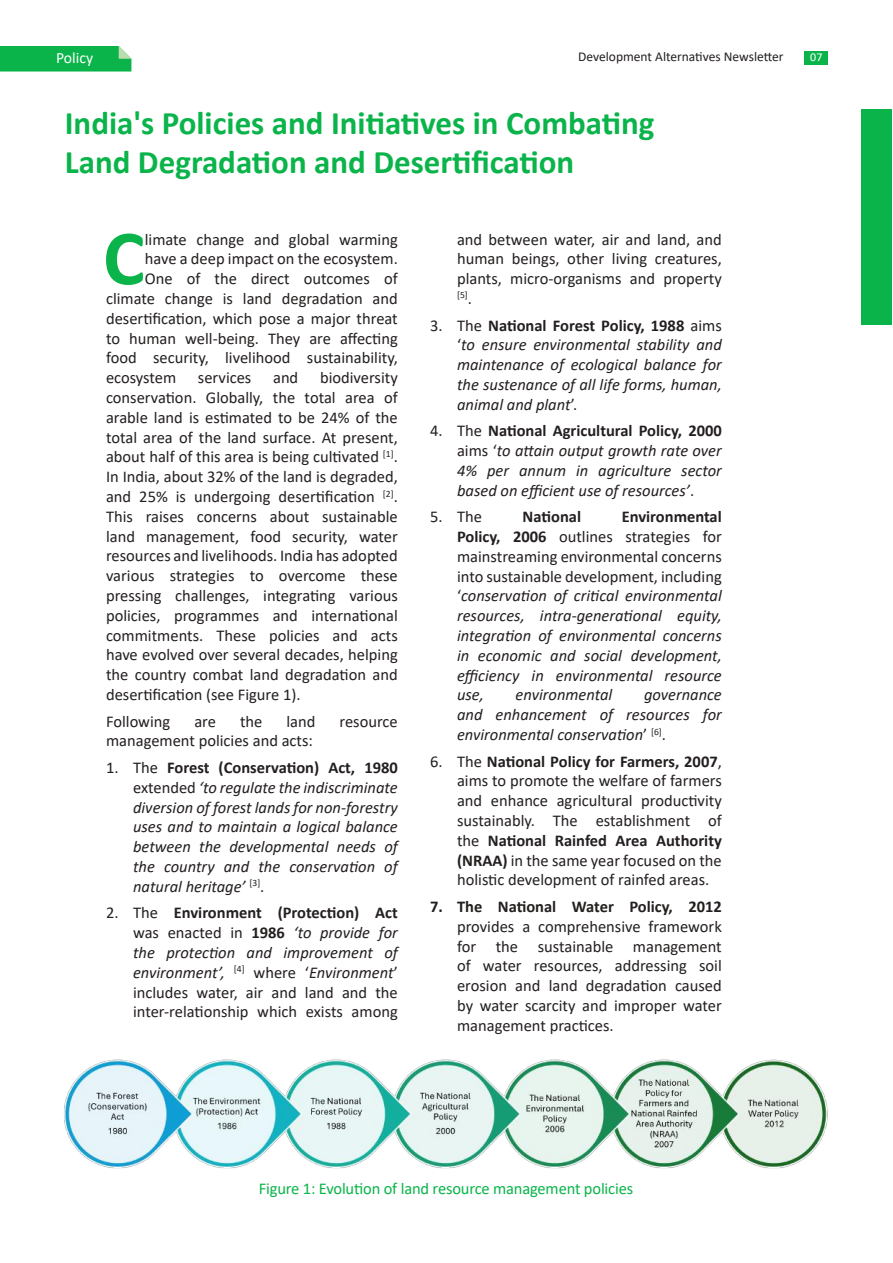
<style>
.page{position:relative;width:893px;height:1263px;background:#fff}
.page>*{position:absolute;margin:0;border:0;box-sizing:border-box;transform-origin:0 0}
.t1{font:700 78.9px "Calibri";color:#0ab44a}
.t2{font:700 33px/39.6px "Calibri";color:#0ab44a}
.t3{font:16.5px/19.8px "Calibri";color:#241f1f;text-align:justify}
.t4{font:italic 16.5px/19.8px "Calibri";color:#241f1f;text-align:justify}
.t5{font:16.5px "Calibri";letter-spacing:-.01em;color:#0ab44a}
.t6{font:700 16.5px "Calibri";color:#241f1f}
.t7{font:15.75px "Calibri";color:#fff}
.t8{font:13.5px "Calibri";color:#241f1f}
.t9{font:12px "Calibri";color:#fff}
.t10{font:9.6px "Calibri";color:#241f1f}
.s1{font-style:normal}
.s2{font-weight:700;font-style:normal}
.s3{font-weight:700}
.s4{font-style:italic}
.s5{font-size:16.5px}
</style>
<div class="page">
<svg style="left:0;top:46px;width:131px;height:26px;background:#17b753"></svg>
<div style="left:804px;top:51px;width:24px;height:14px;background:#0ab44a"></div>
<div style="left:861px;top:110px;width:31px;height:215px;background:#0ab44a"></div>
<img style="left:64px;top:1059px;width:764px;height:110px">
<p class="t7" style="left:56px;top:47px;width:39px">Policy</p>
<p class="t8" style="left:578px;top:47px;width:207px">Development Alternatives Newsletter</p>
<p class="t9" style="left:810px;top:49px;width:14px">07</p>
<h2 class="t2" style="left:65px;top:103px;width:591px">India's Policies and Initiatives in Combating<br>Land Degradation and Desertification</h2>
<h1 class="t1" style="left:103px;top:202px;width:43px">C</h1>
<p class="t3" style="left:145px;top:229px;width:255px">limate change and global warming</p>
<p class="t3" style="left:145px;top:249px;width:255px">have a deep impact on the ecosystem.</p>
<p class="t3" style="left:145px;top:268px;width:255px">One of the direct outcomes of</p>
<p class="t3" style="left:106px;top:288px;width:293px">climate change is land degradation and</p>
<p class="t3" style="left:106px;top:308px;width:293px">desertification, which pose a major threat</p>
<p class="t3" style="left:106px;top:328px;width:293px">to human well-being. They are affecting</p>
<p class="t3" style="left:106px;top:348px;width:293px">food security, livelihood sustainability,</p>
<p class="t3" style="left:106px;top:367px;width:72px">ecosystem</p>
<p class="t3" style="left:198px;top:367px;width:55px">services</p>
<p class="t3" style="left:273px;top:367px;width:27px">and</p>
<p class="t3" style="left:106px;top:367px;width:293px;text-indent:214px">biodiversity conservation. Globally, the total area of arable land is estimated to be 24% of the total area of the land surface. At present, about half of this area is being cultivated <sup>[1]</sup>.<br>In India, about 32% of the land is degraded, and 25% is undergoing desertification <sup>[2]</sup>.<br>This raises concerns about sustainable land management, food security, water resources and livelihoods. India has adopted various strategies to overcome these pressing challenges, integrating various policies, programmes and international commitments. These policies and acts have evolved over several decades, helping the country combat land degradation and desertification (see Figure 1).</p>
<p class="t3" style="left:106px;top:711px;width:66px">Following</p>
<p class="t3" style="left:194px;top:711px;width:23px">are</p>
<p class="t3" style="left:240px;top:711px;width:24px">the</p>
<p class="t3" style="left:286px;top:711px;width:31px">land</p>
<p class="t3" style="left:340px;top:711px;width:60px">resource</p>
<p class="t3" style="left:106px;top:731px;width:208px">management policies and acts:</p>
<p class="t4" style="left:133px;top:757px;width:266px;text-indent:-27px"><span class="s1">1. The</span> <span class="s2">Forest (Conservation) Act, 1980 </span><span class="s1">extended</span> ‘to regulate the indiscriminate diversion of forest lands for non-forestry uses and to maintain a logical balance between the developmental needs of the country and the conservation of natural heritage’ <sup>[3]</sup><span class="s1">.</span></p>
<p class="t3" style="left:133px;top:902px;width:266px;text-indent:-27px">2. The <span class="s3">Environment (Protection) Act </span>was enacted in <span class="s3">1986</span> <span class="s4">‘to provide for the protection and improvement of environment’,</span> <sup>[4]</sup> where ‘<span class="s4">Environment</span>’ includes water, air and land and the inter-relationship which exists among</p>
<p class="t3" style="left:457px;top:229px;width:266px">and between water, air and land, and human beings, other living creatures, plants, micro-organisms and property</p>
<p class="t10" style="left:457px;top:289px;width:16px">[5]<span class="s5">.</span></p>
<p class="t4" style="left:457px;top:314px;width:266px;text-indent:-27px"><span class="s1">3. The</span> <span class="s2">National Forest Policy, 1988</span> <span class="s1">aims ‘</span>to ensure environmental stability and maintenance of ecological balance for the sustenance of all life forms, human, animal and plant<span class="s1">’.</span></p>
<p class="t4" style="left:457px;top:420px;width:266px;text-indent:-27px"><span class="s1">4. The</span> <span class="s2">National Agricultural Policy, 2000 </span><span class="s1">aims ‘</span>to attain output growth rate over 4% per annum in agriculture sector based on efficient use of resources’<span class="s1">.</span></p>
<p class="t3" style="left:430px;top:506px;width:53px">5. The</p>
<p class="t6" style="left:523px;top:505px;width:60px">National</p>
<p class="t4" style="left:457px;top:506px;width:266px;text-indent:165px"><span class="s2">Environmental Policy, 2006</span> <span class="s1">outlines strategies for mainstreaming environmental concerns into sustainable development, including ‘</span>conservation of critical environmental resources, intra-generational equity, integration of environmental concerns in economic and social development, efficiency in environmental resource use,</p>
<p class="t4" style="left:516px;top:684px;width:98px">environmental</p>
<p class="t4" style="left:457px;top:684px;width:266px;text-indent:187px">governance and enhancement of resources for environmental conservation<span class="s1">’</span> <sup>[6]</sup><span class="s1">.</span></p>
<p class="t3" style="left:457px;top:751px;width:266px;text-indent:-27px">6. The <span class="s3">National Policy for Farmers, 2007</span>, aims to promote the welfare of farmers and enhance agricultural productivity sustainably. The establishment of the <span class="s3">National Rainfed Area Authority (NRAA)</span> in the same year focused on the holistic development of rainfed areas.</p>
<p class="t6" style="left:430px;top:895px;width:293px">7. The National Water Policy, 2012</p>
<p class="t3" style="left:457px;top:916px;width:266px">provides a comprehensive framework for the sustainable management of water resources, addressing soil erosion and land degradation caused by water scarcity and improper water management practices.</p>
<p class="t5" style="left:259px;top:1177px;width:376px">Figure 1: Evolution of land resource management policies</p>
</div>
